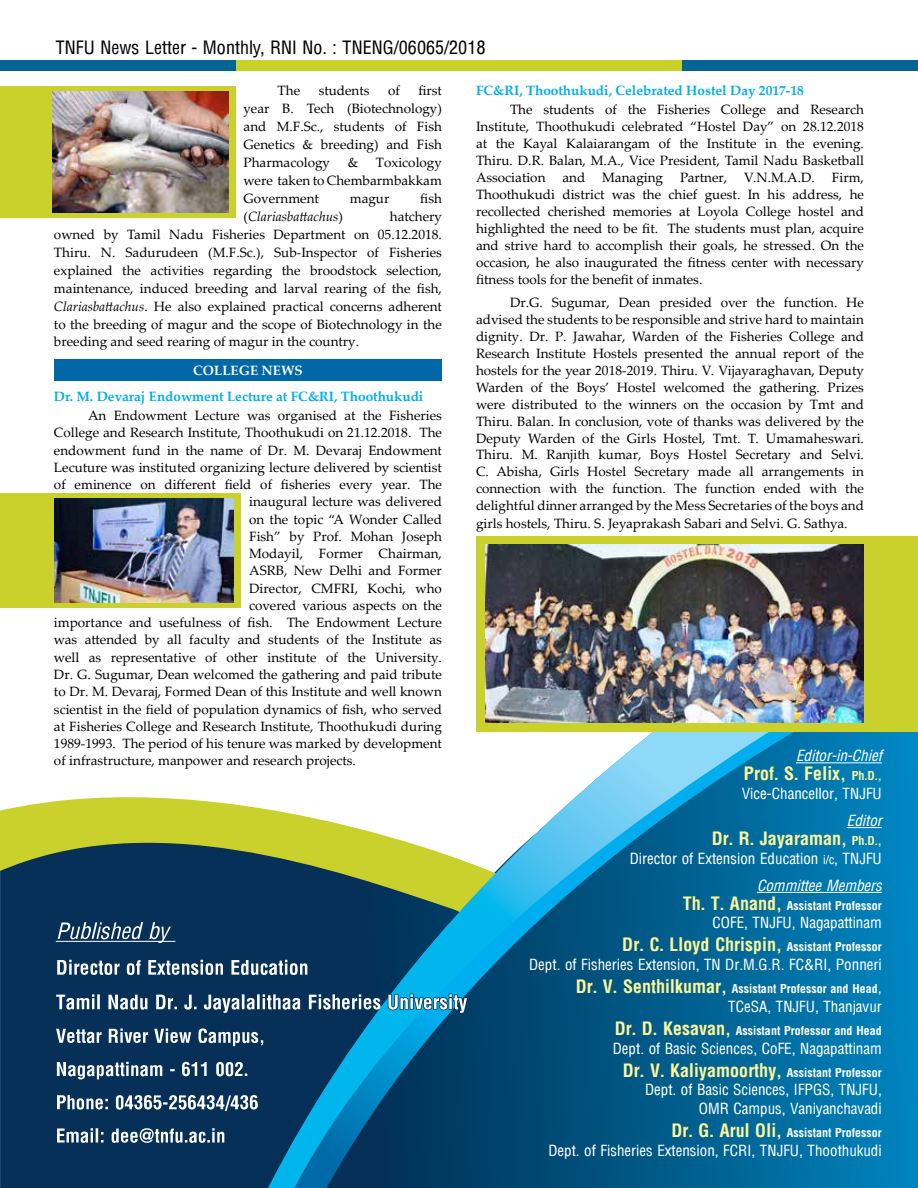
<style>
.page{position:relative;width:918px;height:1188px;background:#fff}
.page>*{position:absolute;margin:0;border:0;box-sizing:border-box;transform-origin:0 0}
.t1{font:700 condensed 18px "Arena";color:#fff799}
.t2{font:condensed 18px "Arena";color:#000}
.t3{font:condensed 15px/27.3px "Arena";color:#fff;text-align:right}
.t4{font:italic condensed 15px "Arena";color:#fff}
.t5{font:13.5px/17px "Palatino Linotype";color:#000;text-align:justify}
.t6{font:700 13.5px "Palatino Linotype";color:#00aeef}
.t7{font:italic 13.5px "Palatino Linotype";color:#000}
.t8{font:700 13.5px "Palatino Linotype";color:#fff}
.t9{font:700 condensed 12px "Arena";color:#fff}
.s1{font-style:italic}
.s2{font-style:normal}
.s3{font-size:12px}
.s4{font-size:18px;color:#fff799}
.s5{font-size:12px;color:#fff}
</style>
<div class="page">
<div style="left:0;top:922px;width:268px;height:266px;background:#063057"></div>
<svg style="left:0;top:797px;width:268px;height:125px;background:#5a754c"></svg>
<svg style="left:268px;top:731px;width:650px;height:457px;background:#2f83a4"></svg>
<div style="left:0;top:60px;width:918px;height:11px;background:#006595"></div>
<div style="left:236px;top:60px;width:446px;height:11px;background:#cad12c"></div>
<svg style="left:56px;top:922px;width:325px;height:221px;background:#225175"></svg>
<svg style="left:387px;top:993px;width:82px;height:24px"></svg>
<hr style="left:796px;top:762px;width:86px;height:1px;background:#fff">
<hr style="left:847px;top:827px;width:35px;height:1px;background:#fff">
<hr style="left:757px;top:892px;width:125px;height:1px;background:#fff">
<div style="left:54px;top:359px;width:388px;height:22px;background:#0068a9"></div>
<div style="left:0;top:86px;width:235px;height:132px;background:#cad12c"></div>
<img style="left:52px;top:92px;width:176px;height:120px">
<div style="left:0;top:493px;width:241px;height:115px;background:#cad12c"></div>
<img style="left:54px;top:498px;width:180px;height:105px">
<div style="left:476px;top:536px;width:442px;height:195px;background:#cad12c"></div>
<img style="left:485px;top:544px;width:379px;height:179px">
<h1 class="t2" style="left:56px;top:40px;width:431px">TNFU News Letter - Monthly, RNI No. : TNENG/06065/2018</h1>
<p class="t5" style="left:244px;top:81px;width:200px;line-height:18px;text-indent:175px">first year B. Tech (Biotechnology) and M.F.Sc., students of Fish Genetics &amp; breeding) and Fish Pharmacology</p>
<p class="t5" style="left:278px;top:81px;width:24px">The</p>
<p class="t5" style="left:319px;top:81px;width:52px">students</p>
<p class="t5" style="left:388px;top:81px;width:13px">of</p>
<p class="t5" style="left:244px;top:153px;width:200px;line-height:18px;text-indent:132px">Toxicology were taken to Chembarmbakkam Government</p>
<p class="t5" style="left:348px;top:153px;width:12px">&amp;</p>
<p class="t5" style="left:350px;top:189px;width:41px">magur</p>
<p class="t5" style="left:420px;top:189px;width:23px">fish</p>
<p class="t5" style="left:54px;top:207px;width:389px;line-height:17.9px;text-indent:336px">hatchery owned by Tamil Nadu Fisheries Department on 05.12.2018.<br>Thiru. N. Sadurudeen (M.F.Sc.), Sub-Inspector of Fisheries explained the activities regarding the broodstock selection, maintenance, induced breeding and larval rearing of the fish, <span class="s1">Clariasbattachus</span>. He also explained practical concerns adherent to the breeding of magur and the scope of Biotechnology in the breeding and seed rearing of magur in the country.</p>
<p class="t8" style="left:193px;top:361px;width:111px">COLLEGE NEWS</p>
<p class="t6" style="left:54px;top:387px;width:371px">Dr. M. Devaraj Endowment Lecture at FC&amp;RI, Thoothukudi</p>
<p class="t5" style="left:88px;top:407px;width:355px">An Endowment Lecture was organised at the Fisheries</p>
<p class="t5" style="left:54px;top:424px;width:389px">College and Research Institute, Thoothukudi on 21.12.2018. The</p>
<p class="t5" style="left:54px;top:441px;width:389px">endowment fund in the name of Dr. M. Devaraj Endowment</p>
<p class="t5" style="left:54px;top:458px;width:389px">Lecuture was instituted organizing lecture delivered by scientist</p>
<p class="t5" style="left:54px;top:476px;width:389px">of eminence on different field of fisheries every year. The</p>
<p class="t5" style="left:249px;top:493px;width:194px">inaugural lecture was delivered</p>
<p class="t5" style="left:249px;top:510px;width:194px">on the topic “A Wonder Called</p>
<p class="t5" style="left:249px;top:527px;width:194px">Fish” by Prof. Mohan Joseph</p>
<p class="t5" style="left:249px;top:545px;width:194px">Modayil, Former Chairman,</p>
<p class="t5" style="left:249px;top:562px;width:194px">ASRB, New Delhi and Former</p>
<p class="t5" style="left:249px;top:579px;width:194px">Director, CMFRI, Kochi, who</p>
<p class="t5" style="left:249px;top:596px;width:194px">covered various aspects on the</p>
<p class="t5" style="left:54px;top:614px;width:389px">importance and usefulness of fish. The Endowment Lecture</p>
<p class="t5" style="left:54px;top:631px;width:389px">was attended by all faculty and students of the Institute as</p>
<p class="t5" style="left:54px;top:648px;width:389px">well as representative of other institute of the University.</p>
<p class="t5" style="left:54px;top:665px;width:389px">Dr. G. Sugumar, Dean welcomed the gathering and paid tribute</p>
<p class="t5" style="left:54px;top:683px;width:389px">to Dr. M. Devaraj, Formed Dean of this Institute and well known</p>
<p class="t5" style="left:54px;top:700px;width:389px">scientist in the field of population dynamics of fish, who served</p>
<p class="t5" style="left:54px;top:717px;width:389px">at Fisheries College and Research Institute, Thoothukudi during</p>
<p class="t5" style="left:54px;top:734px;width:389px">1989-1993. The period of his tenure was marked by development</p>
<p class="t5" style="left:54px;top:752px;width:303px">of infrastructure, manpower and research projects.</p>
<p class="t7" style="left:244px;top:207px;width:101px"><span class="s2">(</span>Clariasbattachus<span class="s2">)</span></p>
<p class="t6" style="left:476px;top:81px;width:329px">FC&amp;RI, Thoothukudi, Celebrated Hostel Day 2017-18</p>
<p class="t5" style="left:476px;top:100px;width:390px;text-indent:34px">The students of the Fisheries College and Research Institute, Thoothukudi celebrated “Hostel Day” on 28.12.2018 at the Kayal Kalaiarangam of the Institute in the evening.<br>Thiru. D.R. Balan, M.A., Vice President, Tamil Nadu Basketball Association</p>
<p class="t5" style="left:562px;top:168px;width:24px">and</p>
<p class="t5" style="left:602px;top:168px;width:62px">Managing</p>
<p class="t5" style="left:680px;top:168px;width:49px">Partner,</p>
<p class="t5" style="left:744px;top:168px;width:72px">V.N.M.A.D.</p>
<p class="t5" style="left:476px;top:168px;width:389px;text-indent:356px">Firm, Thoothukudi district was the chief guest. In his address, he recollected cherished memories at Loyola College hostel and highlighted the need to be fit. The students must plan, acquire and strive hard to accomplish their goals, he stressed. On the occasion, he also inaugurated the fitness center with necessary fitness tools for the benefit of inmates.</p>
<p class="t5" style="left:476px;top:293px;width:389px;text-indent:34px">Dr.G. Sugumar, Dean presided over the function. He advised the students to be responsible and strive hard to maintain dignity. Dr. P. Jawahar, Warden of the Fisheries College and Research Institute Hostels presented the annual report of the hostels for the year 2018-2019. Thiru. V. Vijayaraghavan, Deputy Warden of the Boys’ Hostel welcomed the gathering. Prizes were distributed to the winners on the occasion by Tmt and Thiru. Balan. In conclusion, vote of thanks was delivered by the Deputy Warden of the Girls Hostel, Tmt. T. Umamaheswari.<br>Thiru. M. Ranjith kumar, Boys Hostel Secretary and Selvi.<br>C. Abisha, Girls Hostel Secretary made all arrangements in connection with the function. The function ended with the delightful dinner arranged by the Mess Secretaries of the boys and girls hostels, Thiru. S. Jeyaprakash Sabari and Selvi. G. Sathya.</p>
<p class="t4" style="left:796px;top:749px;width:87px">Editor-in-Chief</p>
<h1 class="t1" style="left:744px;top:766px;width:139px">Prof. S. Felix, <span class="s3">Ph.D.,</span></h1>
<p class="t3" style="left:742px;top:781px;width:141px">Vice-Chancellor, TNJFU</p>
<p class="t4" style="left:847px;top:814px;width:37px">Editor</p>
<h1 class="t1" style="left:712px;top:830px;width:172px">Dr. R. Jayaraman, <span class="s3">Ph.D.,</span></h1>
<p class="t3" style="left:630px;top:845px;width:254px">Director of Extension Education <span class="s3">i/c</span>, TNJFU<br><span class="s1">Committee Members</span></p>
<p class="t9" style="left:683px;top:900px;width:201px"><span class="s4">Th. T. Anand,</span> Assistant Professor</p>
<p class="t3" style="left:713px;top:910px;width:171px">COFE, TNJFU, Nagapattinam</p>
<h1 class="t1" style="left:622px;top:937px;width:261px">Dr. C. Lloyd Chrispin, <span class="s5">Assistant Professor</span></h1>
<p class="t3" style="left:529px;top:952px;width:354px">Dept. of Fisheries Extension, TN Dr.M.G.R. FC&amp;RI, Ponneri</p>
<p class="t9" style="left:576px;top:984px;width:308px"><span class="s4">Dr. V. Senthilkumar,</span> Assistant Professor and Head,</p>
<p class="t3" style="left:728px;top:994px;width:155px">TCeSA, TNJFU, Thanjavur</p>
<p class="t9" style="left:615px;top:1025px;width:269px"><span class="s4">Dr. D. Kesavan,</span> Assistant Professor and Head</p>
<p class="t3" style="left:613px;top:1035px;width:270px">Dept. of Basic Sciences, CoFE, Nagapattinam</p>
<h1 class="t1" style="left:623px;top:1062px;width:260px">Dr. V. Kaliyamoorthy, <span class="s5">Assistant Professor</span></h1>
<p class="t3" style="left:645px;top:1082px;width:238px;line-height:18.8px">Dept. of Basic Sciences, IFPGS, TNJFU,<br>OMR Campus, Vaniyanchavadi</p>
<p class="t9" style="left:671px;top:1128px;width:212px"><span class="s4">Dr. G. Arul Oli,</span> Assistant Professor</p>
<p class="t3" style="left:549px;top:1138px;width:335px">Dept. of Fisheries Extension, FCRI, TNJFU, Thoothukudi</p>
</div>
